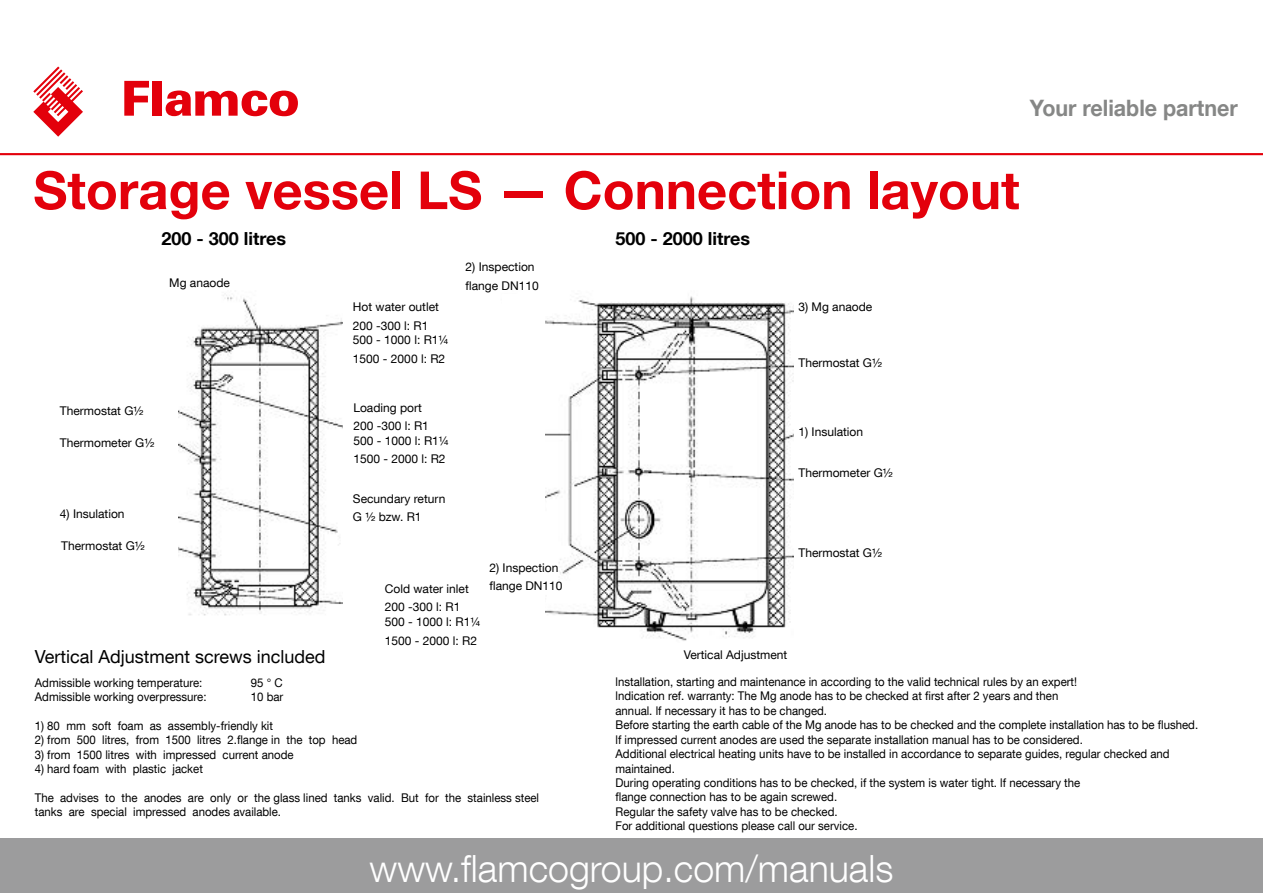
<style>
.page{position:relative;width:1263px;height:893px;background:#fff}
.page>*{position:absolute;margin:0;border:0;box-sizing:border-box;transform-origin:0 0}
.t1{font:700 52.5px "Helvetica Neue LT Com";color:#e3000b}
.t2{font:300 37.5px "Helvetica Neue LT Com";color:#fff}
.t3{font:700 22.65px "Helvetica Neue LT Com";color:#868786;scale:.95 1}
.t4{font:18px "Helvetica Neue LT Com";color:#000}
.t5{font:700 18px "Helvetica Neue LT Com";color:#000}
.t6{font:12px/14.4px "Helvetica Neue LT Com";color:#000;scale:.95 1}
.t7{font:12px/18.6px "Helvetica Neue LT Com";color:#000}
</style>
<div class="page">
<svg style="left:33px;top:67px;width:50px;height:70px"></svg>
<svg style="left:124px;top:81px;width:25px;height:35px"></svg>
<div style="left:153px;top:81px;width:9px;height:35px;background:#e3000b"></div>
<svg style="left:166px;top:91px;width:132px;height:25px"></svg>
<hr style="left:0;top:153px;width:1263px;height:2px;background:#e3000b">
<div style="left:0;top:839px;width:1263px;height:54px;background:#9c9c9d"></div>
<img style="left:178px;top:295px;width:616px;height:346px">
<div style="left:502px;top:294px;width:50px;height:21px;background:#fff"></div>
<div style="left:370px;top:605px;width:118px;height:43px;background:#fff"></div>
<div style="left:343px;top:304px;width:201px;height:335px;background:#fff"></div>
<div style="left:341px;top:518px;width:150px;height:43px;background:#fff"></div>
<h3 class="t3" style="left:1030px;top:94px;width:220px">Your reliable partner</h3>
<h1 class="t1" style="left:33px;top:157px;width:988px">Storage vessel LS — Connection layout</h1>
<h3 class="t5" style="left:162px;top:227px;width:126px">200 - 300 litres</h3>
<h3 class="t5" style="left:615px;top:227px;width:136px">500 - 2000 litres</h3>
<p class="t7" style="left:466px;top:257px;width:75px">2) Inspection flange DN110</p>
<p class="t7" style="left:169px;top:273px;width:62px">Mg anaode</p>
<p class="t7" style="left:353px;top:297px;width:87px">Hot water outlet<br>200 -300 l: R1</p>
<p class="t7" style="left:353px;top:331px;width:97px">500 - 1000 l: R1¼<br>1500 - 2000 l: R2</p>
<p class="t7" style="left:798px;top:297px;width:75px">3) Mg anaode</p>
<p class="t7" style="left:798px;top:353px;width:85px">Thermostat G½</p>
<p class="t7" style="left:60px;top:401px;width:85px">Thermostat G½</p>
<p class="t7" style="left:60px;top:433px;width:96px">Thermometer G½</p>
<p class="t7" style="left:60px;top:504px;width:66px">4) Insulation</p>
<p class="t7" style="left:61px;top:536px;width:85px">Thermostat G½</p>
<p class="t7" style="left:353px;top:398px;width:77px">Loading port<br>200 -300 l: R1</p>
<p class="t7" style="left:353px;top:431px;width:97px">500 - 1000 l: R1¼<br>1500 - 2000 l: R2</p>
<p class="t7" style="left:353px;top:489px;width:94px">Secundary return<br>G ½ bzw. R1</p>
<p class="t7" style="left:489px;top:558px;width:70px">2) Inspection</p>
<p class="t7" style="left:385px;top:579px;width:85px">Cold water inlet</p>
<p class="t7" style="left:489px;top:576px;width:75px">flange DN110</p>
<p class="t7" style="left:385px;top:600px;width:97px;line-height:14.4px">200 -300 l: R1<br>500 - 1000 l: R1¼</p>
<p class="t7" style="left:385px;top:631px;width:94px">1500 - 2000 l: R2</p>
<h3 class="t4" style="left:35px;top:646px;width:292px">Vertical Adjustment screws included</h3>
<p class="t7" style="left:684px;top:645px;width:105px">Vertical Adjustment</p>
<p class="t7" style="left:798px;top:422px;width:66px">1) Insulation</p>
<p class="t7" style="left:798px;top:463px;width:96px">Thermometer G½</p>
<p class="t7" style="left:798px;top:543px;width:85px">Thermostat G½</p>
<p class="t6" style="left:35px;top:675px;width:178px">Admissible working temperature:</p>
<p class="t6" style="left:251px;top:675px;width:35px">95 ° C</p>
<p class="t6" style="left:35px;top:689px;width:182px">Admissible working overpressure:</p>
<p class="t6" style="left:251px;top:689px;width:36px">10 bar</p>
<p class="t6" style="left:35px;top:718px;width:252px">1) 80 mm soft foam as assembly-friendly kit</p>
<p class="t6" style="left:35px;top:732px;width:341px">2) from 500 litres, from 1500 litres 2.flange in the top head</p>
<p class="t6" style="left:35px;top:747px;width:274px">3) from 1500 litres with impressed current anode</p>
<p class="t6" style="left:35px;top:761px;width:178px">4) hard foam with plastic jacket</p>
<p class="t6" style="left:35px;top:790px;width:532px">The advises to the anodes are only or the glass lined tanks valid. But for the stainless steel tanks are special impressed anodes available.</p>
<p class="t6" style="left:615px;top:674px;width:615px">lnstallation, starting and maintenance in according to the valid technical rules by an expert!<br>lndication ref. warranty: The Mg anode has to be checked at first after 2 years and then<br>annual. lf necessary it has to be changed.<br>Before starting the earth cable of the Mg anode has to be checked and the complete installation has to be flushed. lf impressed current anodes are used the separate installation manual has to be considered.<br>Additional electrical heating units have to be installed in accordance to separate guides, regular checked and maintained.<br>During operating conditions has to be checked, if the system is water tight. lf necessary the<br>flange connection has to be again screwed.<br>Regular the safety valve has to be checked.<br>For additional questions please call our service.</p>
<h2 class="t2" style="left:370px;top:846px;width:525px">www.flamcogroup.com/manuals</h2>
</div>
